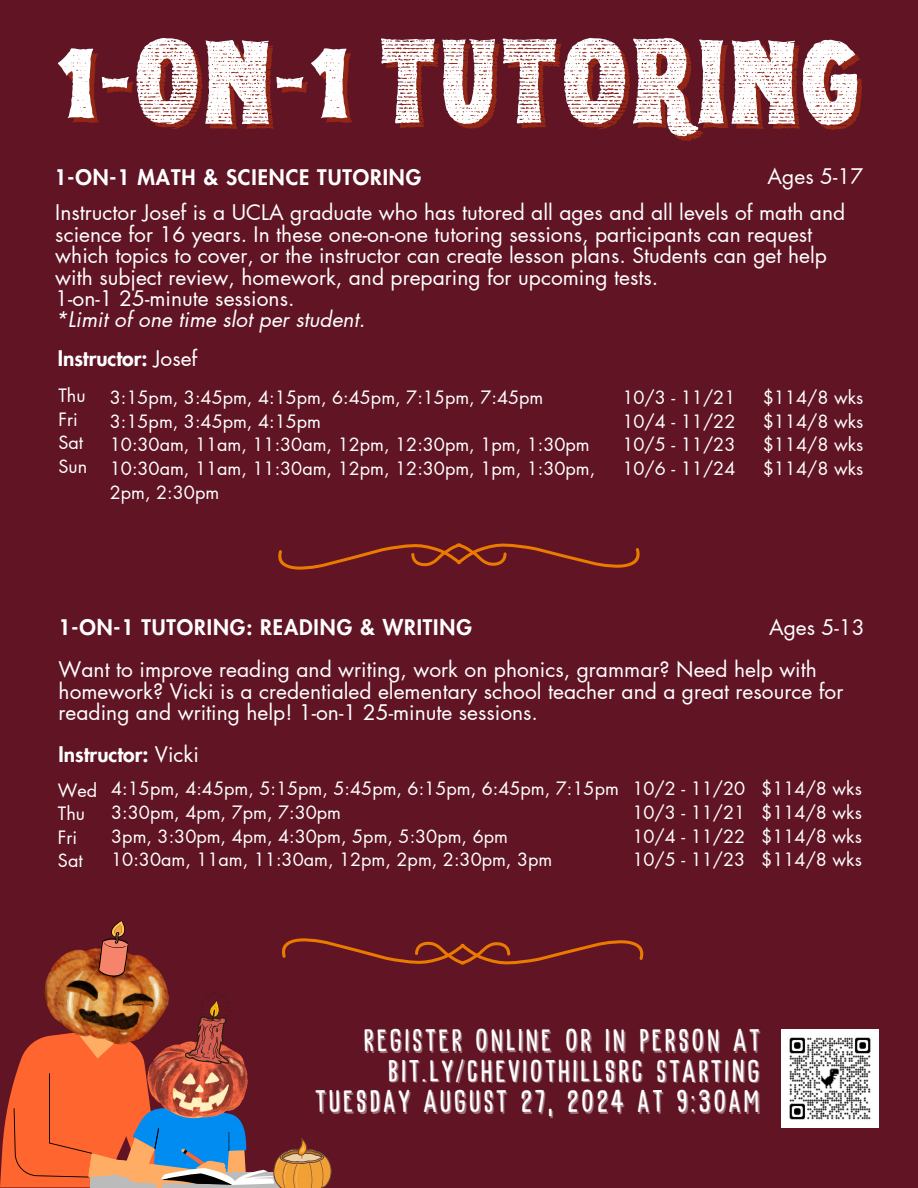
<style>
.page{position:relative;width:918px;height:1188px;background:#601424}
.page>*{position:absolute;margin:0;border:0;box-sizing:border-box;transform-origin:0 0}
.t1{font:105.6px "Hell Print Rough";letter-spacing:.045em;color:#fff}
.t2{font:31.65px "Kapsalon Print";letter-spacing:.1em;color:#fff}
.t3{font:21px/21.3px "Futura LT Pro";color:#fff}
.t4{font:800 21px "Futura LT Pro";letter-spacing:.045em;color:#fff}
.t5{font:800 21px "Futura LT Pro";color:#fff}
.t6{font:18px/23.7px "Futura LT Pro";color:#fff}
.s1{font-style:italic}
.s2{font-weight:400}
</style>
<div class="page">
<img style="left:781px;top:1030px;width:98px;height:98px">
<svg style="left:278px;top:543px;width:362px;height:27px"></svg>
<svg style="left:0;top:921px;width:644px;height:267px"></svg>
<p class="t1" style="left:58px;top:39px;width:804px">1-ON-1 TUTORING</p>
<p class="t4" style="left:55px;top:168px;width:368px">1-ON-1 MATH &amp; SCIENCE TUTORING</p>
<p class="t3" style="left:768px;top:167px;width:97px">Ages 5-17</p>
<p class="t3" style="left:55px;top:203px;width:791px">Instructor Josef is a UCLA graduate who has tutored all ages and all levels of math and science for 16 years. In these one-on-one tutoring sessions, participants can request which topics to cover, or the instructor can create lesson plans. Students can get help with subject review, homework, and preparing for upcoming tests.<br>1-on-1 25-minute sessions.<br><span class="s1">*Limit of one time slot per student.</span></p>
<p class="t5" style="left:58px;top:348px;width:141px">Instructor: <span class="s2">Josef</span></p>
<p class="t6" style="left:110px;top:387px;width:435px">3:15pm, 3:45pm, 4:15pm, 6:45pm, 7:15pm, 7:45pm</p>
<p class="t6" style="left:110px;top:410px;width:213px">3:15pm, 3:45pm, 4:15pm</p>
<p class="t6" style="left:110px;top:434px;width:481px">10:30am, 11am, 11:30am, 12pm, 12:30pm, 1pm, 1:30pm</p>
<p class="t6" style="left:110px;top:457px;width:487px">10:30am, 11am, 11:30am, 12pm, 12:30pm, 1pm, 1:30pm,<br>2pm, 2:30pm</p>
<p class="t6" style="left:58px;top:384px;width:29px">Thu</p>
<p class="t6" style="left:58px;top:408px;width:21px">Fri</p>
<p class="t6" style="left:58px;top:432px;width:26px">Sat</p>
<p class="t6" style="left:58px;top:455px;width:30px">Sun</p>
<p class="t6" style="left:763px;top:387px;width:102px">$114/8 wks</p>
<p class="t6" style="left:763px;top:410px;width:102px">$114/8 wks</p>
<h3 class="t6" style="left:763px;top:434px;width:102px">$114/8 wks</h3>
<h4 class="t6" style="left:763px;top:457px;width:102px">$114/8 wks</h4>
<h4 class="t6" style="left:622px;top:387px;width:114px">10/3 - 11/21</h4>
<h4 class="t6" style="left:622px;top:410px;width:114px">10/4 - 11/22</h4>
<p class="t6" style="left:622px;top:434px;width:114px">10/5 - 11/23</p>
<p class="t6" style="left:622px;top:457px;width:114px">10/6 - 11/24</p>
<p class="t4" style="left:59px;top:618px;width:415px">1-ON-1 TUTORING: READING &amp; WRITING</p>
<p class="t3" style="left:769px;top:617px;width:97px">Ages 5-13</p>
<p class="t3" style="left:59px;top:660px;width:786px">Want to improve reading and writing, work on phonics, grammar? Need help with homework? Vicki is a credentialed elementary school teacher and a great resource for reading and writing help! 1-on-1 25-minute sessions.</p>
<p class="t5" style="left:59px;top:745px;width:142px">Instructor: <span class="s2">Vicki</span></p>
<p class="t6" style="left:58px;top:779px;width:41px">Wed</p>
<p class="t6" style="left:58px;top:802px;width:29px">Thu</p>
<p class="t6" style="left:58px;top:826px;width:21px">Fri</p>
<p class="t6" style="left:58px;top:850px;width:26px">Sat</p>
<p class="t6" style="left:111px;top:778px;width:509px">4:15pm, 4:45pm, 5:15pm, 5:45pm, 6:15pm, 6:45pm, 7:15pm</p>
<p class="t6" style="left:111px;top:801px;width:231px">3:30pm, 4pm, 7pm, 7:30pm</p>
<p class="t6" style="left:111px;top:825px;width:398px">3pm, 3:30pm, 4pm, 4:30pm, 5pm, 5:30pm, 6pm</p>
<p class="t6" style="left:111px;top:849px;width:443px">10:30am, 11am, 11:30am, 12pm, 2pm, 2:30pm, 3pm</p>
<p class="t6" style="left:632px;top:778px;width:114px">10/2 - 11/20</p>
<p class="t6" style="left:632px;top:801px;width:114px">10/3 - 11/21</p>
<p class="t6" style="left:632px;top:825px;width:114px">10/4 - 11/22</p>
<p class="t6" style="left:632px;top:849px;width:114px">10/5 - 11/23</p>
<p class="t6" style="left:761px;top:778px;width:102px">$114/8 wks</p>
<p class="t6" style="left:761px;top:801px;width:102px">$114/8 wks</p>
<p class="t6" style="left:761px;top:825px;width:102px">$114/8 wks</p>
<p class="t6" style="left:761px;top:849px;width:102px">$114/8 wks</p>
<h3 class="t2" style="left:364px;top:1023px;width:397px">REGISTER ONLINE OR IN PERSON AT</h3>
<h4 class="t2" style="left:388px;top:1053px;width:372px">BIT.LY/CHEVIOTHILLSRC STARTING</h4>
<h4 class="t2" style="left:316px;top:1083px;width:348px">TUESDAY AUGUST 27, 2024 AT</h4>
<h4 class="t2" style="left:677px;top:1083px;width:84px">9:30AM</h4>
</div>
